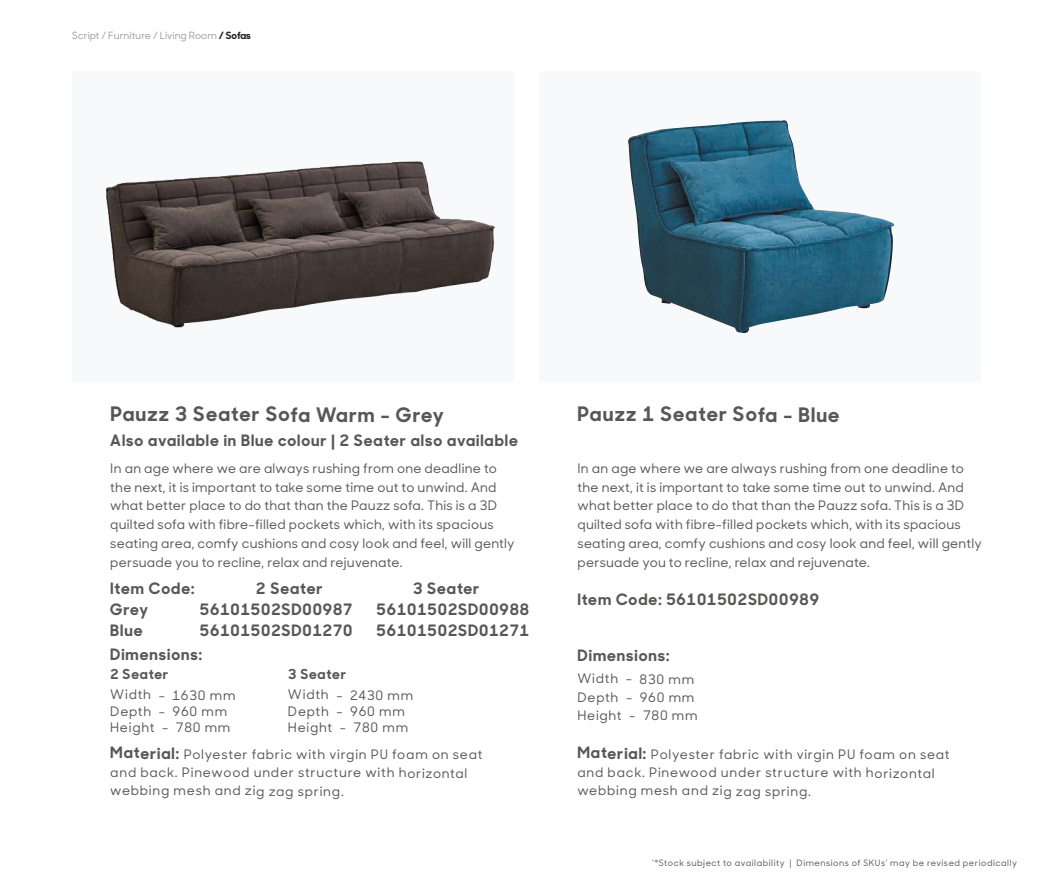
<style>
.page{position:relative;width:1053px;height:886px;background:#fff}
.page>*{position:absolute;margin:0;border:0;box-sizing:border-box;transform-origin:0 0}
.t1{font:700 20px "Sharp Sans No 1";letter-spacing:.055em;color:#575756}
.t2{font:700 15.75px "Sharp Sans No 1";letter-spacing:.06em;color:#575756}
.t3{font:700 13.75px "Sharp Sans No 1";letter-spacing:.055em;color:#575756}
.t4{font:500 13.12px/18.8px "Sharp Sans No 1";letter-spacing:.02em;color:#575756}
.t5{font:500 13.12px/18.2px "Sharp Sans No 1";letter-spacing:.055em;color:#575756}
.t6{font:500 10px "Sharp Sans No 1";color:#9d9d9d}
.t7{font:500 8.75px "Sharp Sans No 1";letter-spacing:.06em;color:#575756}
.s1{font-weight:700;color:#1d1d1b}
.s2{font-weight:700;font-size:15.75px}
</style>
<div class="page">
<div style="left:539px;top:72px;width:441px;height:310px;background:#f8f9fb"></div>
<img style="left:106px;top:161px;width:389px;height:167px">
<img style="left:628px;top:120px;width:267px;height:213px">
<p class="t6" style="left:72px;top:29px;width:180px">Script / Furniture / Living Room <span class="s1">/ Sofas</span></p>
<h1 class="t1" style="left:110px;top:398px;width:335px">Pauzz 3 Seater Sofa Warm - Grey</h1>
<p class="t2" style="left:110px;top:427px;width:409px">Also available in Blue colour | 2 Seater also available</p>
<p class="t4" style="left:110px;top:458px;width:406px">In an age where we are always rushing from one deadline to the next, it is important to take some time out to unwind. And what better place to do that than the Pauzz sofa. This is a 3D quilted sofa with fibre-filled pockets which, with its spacious seating area, comfy cushions and cosy look and feel, will gently persuade you to recline, relax and rejuvenate.</p>
<p class="t2" style="left:110px;top:576px;width:86px">Item Code:</p>
<p class="t2" style="left:256px;top:576px;width:68px">2 Seater</p>
<p class="t2" style="left:413px;top:576px;width:68px">3 Seater</p>
<p class="t2" style="left:110px;top:597px;width:39px">Grey</p>
<p class="t2" style="left:200px;top:597px;width:154px">56101502SD00987</p>
<p class="t2" style="left:376px;top:597px;width:154px">56101502SD00988</p>
<p class="t2" style="left:110px;top:618px;width:34px">Blue</p>
<p class="t2" style="left:200px;top:618px;width:154px">56101502SD01270</p>
<p class="t2" style="left:376px;top:618px;width:154px">56101502SD01271</p>
<p class="t2" style="left:110px;top:642px;width:93px">Dimensions:</p>
<p class="t3" style="left:110px;top:663px;width:59px">2 Seater</p>
<p class="t5" style="left:110px;top:686px;width:127px;line-height:16.2px">Width - 1630 mm<br>Depth - 960 mm<br>Height - 780 mm</p>
<p class="t3" style="left:288px;top:663px;width:59px">3 Seater</p>
<p class="t5" style="left:288px;top:686px;width:127px;line-height:16.2px">Width - 2430 mm<br>Depth - 960 mm<br>Height - 780 mm</p>
<p class="t5" style="left:110px;top:744px;width:374px"><span class="s2">Material:</span> Polyester fabric with virgin PU foam on seat and back. Pinewood under structure with horizontal webbing mesh and zig zag spring.</p>
<h1 class="t1" style="left:577px;top:398px;width:263px">Pauzz 1 Seater Sofa - Blue</h1>
<p class="t4" style="left:577px;top:458px;width:406px">In an age where we are always rushing from one deadline to the next, it is important to take some time out to unwind. And what better place to do that than the Pauzz sofa. This is a 3D quilted sofa with fibre-filled pockets which, with its spacious seating area, comfy cushions and cosy look and feel, will gently persuade you to recline, relax and rejuvenate.</p>
<p class="t2" style="left:577px;top:586px;width:243px">Item Code: 56101502SD00989</p>
<p class="t2" style="left:577px;top:642px;width:93px">Dimensions:</p>
<p class="t5" style="left:577px;top:669px;width:122px">Width - 830 mm<br>Depth - 960 mm<br>Height - 780 mm</p>
<p class="t5" style="left:577px;top:744px;width:374px"><span class="s2">Material:</span> Polyester fabric with virgin PU foam on seat and back. Pinewood under structure with horizontal webbing mesh and zig zag spring.</p>
<p class="t7" style="left:652px;top:856px;width:366px">‘*Stock subject to availability | Dimensions of SKUs’ may be revised periodically</p>
</div>
